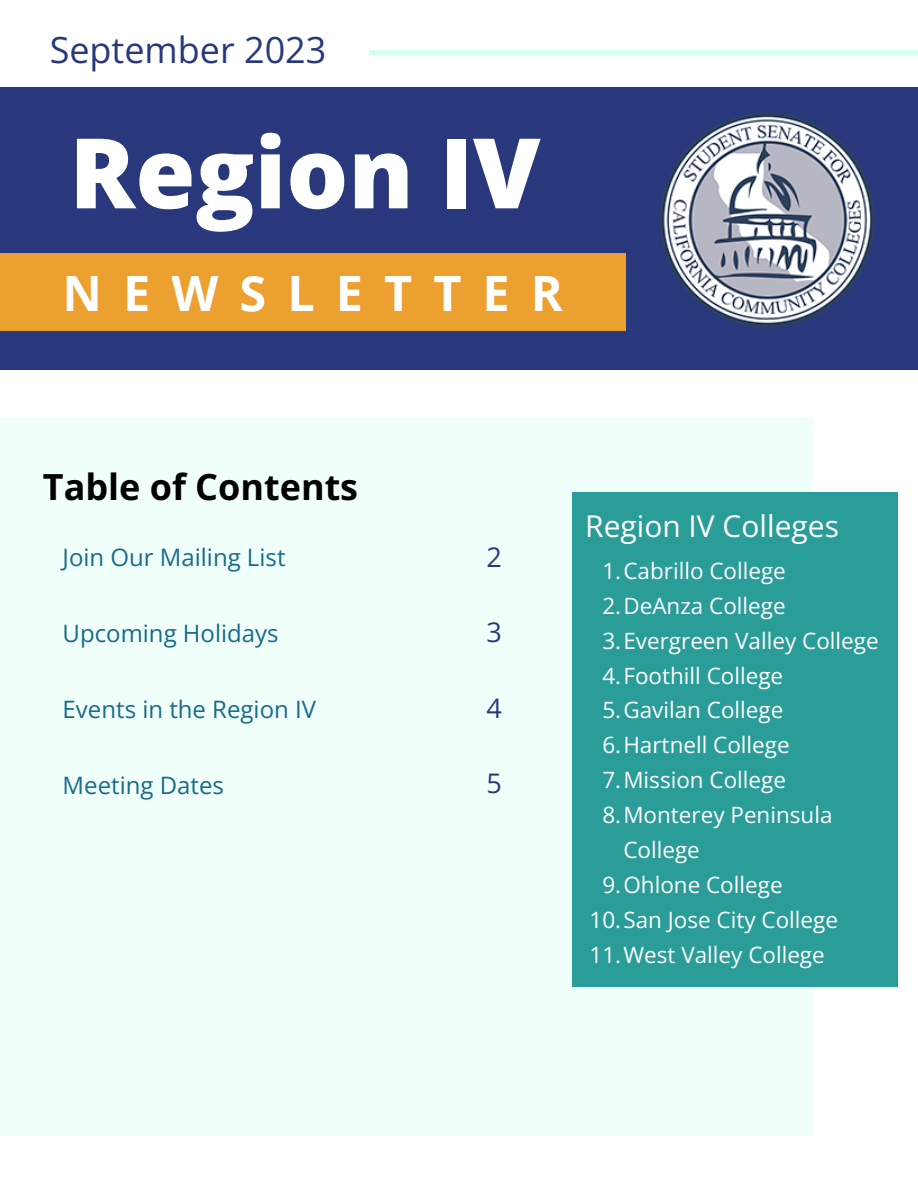
<style>
.page{position:relative;width:918px;height:1188px;background:#fff}
.page>*{position:absolute;margin:0;border:0;box-sizing:border-box;transform-origin:0 0}
.t1{font:800 97.5px "Open Sans";color:#fff}
.t2{font:700 48.6px "Open Sans";letter-spacing:.43em;color:#fff}
.t3{font:700 36px "Open Sans";color:#000}
.t4{font:36px "Open Sans";color:#29387d}
.t5{font:30px "Open Sans";color:#fff}
.t6{font:27px "Open Sans";color:#29387d}
.t7{font:24px "Open Sans";color:#176b8b}
.t8{font:22.5px/34.8px "Open Sans";color:#fff}
</style>
<div class="page">
<div style="left:0;top:87px;width:918px;height:283px;background:#29387d"></div>
<div style="left:0;top:417px;width:813px;height:718px;background:#f1fffb"></div>
<div style="left:572px;top:492px;width:325px;height:495px;background:#2a9d99"></div>
<div style="left:0;top:253px;width:626px;height:78px;background:#eca030"></div>
<div style="left:369px;top:50px;width:549px;height:5px;background:#cffff2"></div>
<img style="left:660px;top:112px;width:215px;height:215px">
<p class="t4" style="left:50px;top:24px;width:278px">September 2023</p>
<p class="t1" style="left:69px;top:104px;width:473px">Region IV</p>
<p class="t2" style="left:63px;top:259px;width:502px">NEWSLETTER</p>
<p class="t3" style="left:43px;top:462px;width:317px">Table of Contents</p>
<p class="t7" style="left:63px;top:540px;width:224px">Join Our Mailing List</p>
<p class="t6" style="left:486px;top:538px;width:17px">2</p>
<p class="t7" style="left:63px;top:616px;width:218px">Upcoming Holidays</p>
<p class="t6" style="left:486px;top:613px;width:17px">3</p>
<p class="t7" style="left:63px;top:692px;width:255px">Events in the Region IV</p>
<p class="t6" style="left:486px;top:689px;width:17px">4</p>
<p class="t7" style="left:63px;top:769px;width:163px">Meeting Dates</p>
<p class="t6" style="left:486px;top:765px;width:17px">5</p>
<p class="t5" style="left:585px;top:505px;width:255px">Region IV Colleges</p>
<p class="t8" style="left:602px;top:553px;width:185px">1.Cabrillo College</p>
<p class="t8" style="left:602px;top:588px;width:185px">2.DeAnza College</p>
<p class="t8" style="left:602px;top:623px;width:278px">3.Evergreen Valley College</p>
<p class="t8" style="left:602px;top:657px;width:182px">4.Foothill College</p>
<p class="t8" style="left:602px;top:692px;width:183px">5.Gavilan College</p>
<p class="t8" style="left:602px;top:727px;width:189px">6.Hartnell College</p>
<p class="t8" style="left:602px;top:762px;width:185px">7.Mission College</p>
<p class="t8" style="left:623px;top:797px;width:211px;text-indent:-21px">8.Monterey Peninsula<br>College</p>
<p class="t8" style="left:602px;top:867px;width:182px">9.Ohlone College</p>
<p class="t8" style="left:590px;top:902px;width:250px">10.San Jose City College</p>
<p class="t8" style="left:590px;top:936px;width:237px">11.West Valley College</p>
</div>
